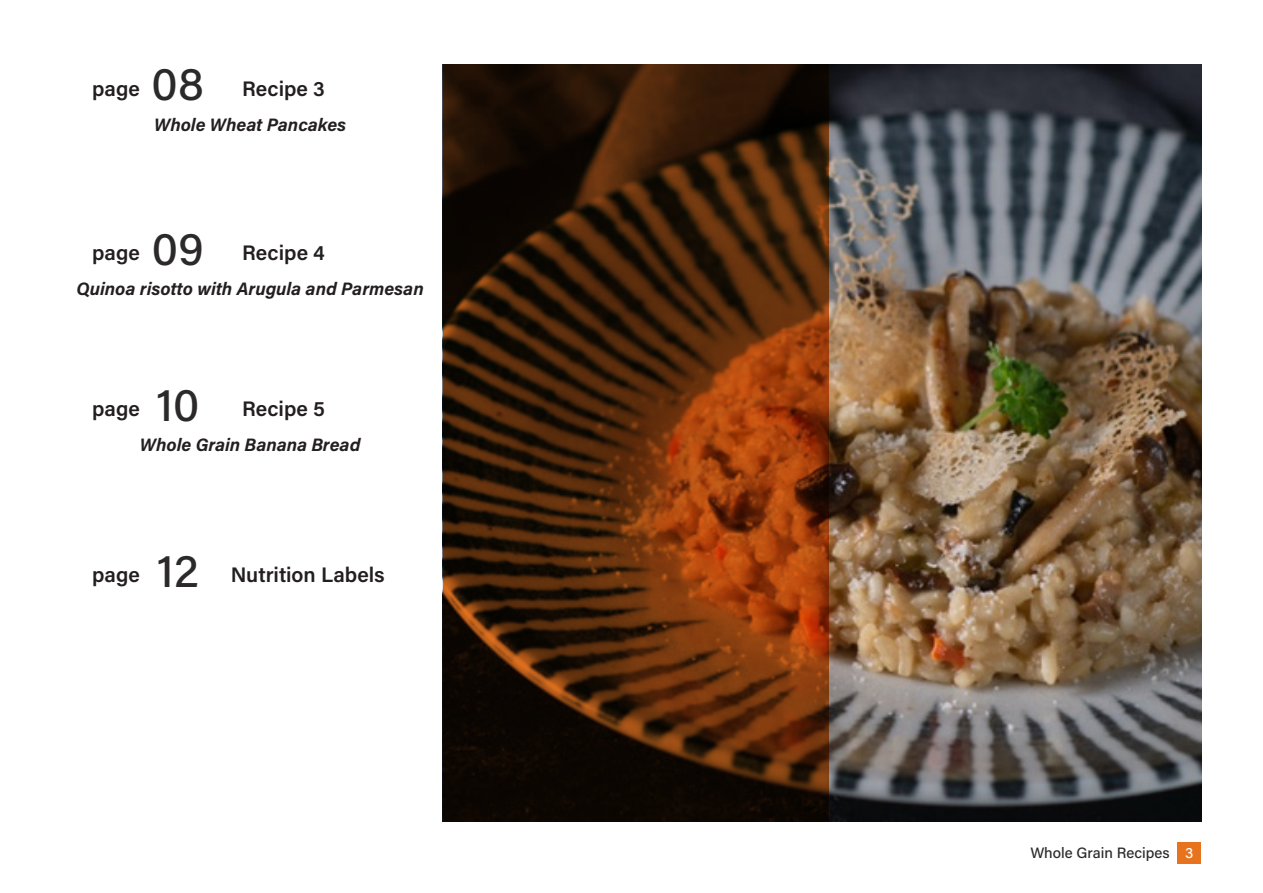
<style>
.page{position:relative;width:1263px;height:893px;background:#fff}
.page>*{position:absolute;margin:0;border:0;box-sizing:border-box;transform-origin:0 0}
.t1{font:500 46.5px "Acumin Pro";letter-spacing:.005em;color:#2b292a}
.Sub_Title{font:600 21px "Acumin Pro";color:#231f20}
.t2{font:italic 700 18px "Acumin Pro";color:#231f20}
.t3{font:500 15px "Acumin Pro";color:#2b292a}
.s1{color:#fff}
</style>
<div class="page">
<img style="left:828px;top:65px;width:373px;height:756px">
<svg style="left:443px;top:64px;width:385px;height:757px;background:#482108"></svg>
<div style="left:1177px;top:842px;width:24px;height:21px;background:#e7731f"></div>
<p class="Sub_Title" style="left:92px;top:74px;width:49px">page</p>
<p class="t1" style="left:152px;top:52px;width:54px">08</p>
<p class="Sub_Title" style="left:242px;top:74px;width:84px">Recipe 3</p>
<p class="t2" style="left:154px;top:112px;width:193px">Whole Wheat Pancakes</p>
<p class="Sub_Title" style="left:92px;top:238px;width:49px">page</p>
<p class="t1" style="left:152px;top:216px;width:53px">09</p>
<p class="Sub_Title" style="left:242px;top:238px;width:84px">Recipe 4</p>
<p class="t2" style="left:77px;top:276px;width:349px">Quinoa risotto with Arugula and Parmesan</p>
<p class="Sub_Title" style="left:92px;top:394px;width:49px">page</p>
<p class="t1" style="left:156px;top:372px;width:45px">10</p>
<p class="Sub_Title" style="left:242px;top:394px;width:84px">Recipe 5</p>
<p class="t2" style="left:140px;top:432px;width:222px">Whole Grain Banana Bread</p>
<p class="Sub_Title" style="left:92px;top:560px;width:49px">page</p>
<p class="t1" style="left:157px;top:538px;width:44px">12</p>
<p class="Sub_Title" style="left:231px;top:560px;width:155px">Nutrition Labels</p>
<p class="t3" style="left:1030px;top:842px;width:164px">Whole Grain Recipes <span class="s1">3</span></p>
</div>
